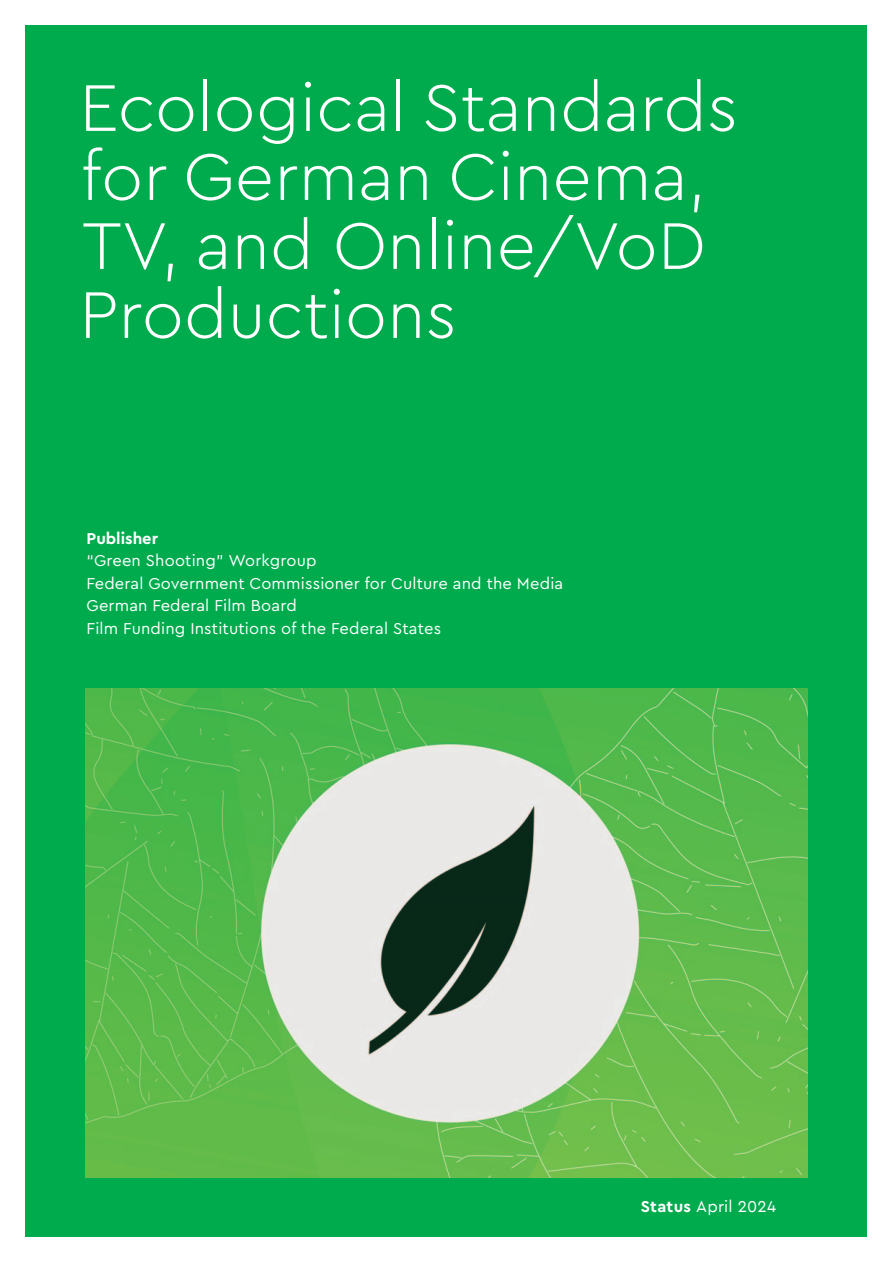
<style>
.page{position:relative;width:893px;height:1263px;background:#fff}
.page>*{position:absolute;margin:0;border:0;box-sizing:border-box;transform-origin:0 0}
.t1{font:300 69px "Cera Pro";color:#fff}
.t2{font:16.5px "Cera Pro";letter-spacing:.01em;color:#fff}
.t3{font:16.5px "Cera PRO";letter-spacing:.015em;color:#fff}
.t4{font:700 16.5px "Cera Pro";color:#fff}
.s1{font-family:"Cera Pro";font-weight:700}
</style>
<div class="page">
<div style="left:26px;top:26px;width:841px;height:1211px;background:#00ab4e"></div>
<img style="left:85px;top:689px;width:723px;height:489px">
<p class="t1" style="left:79px;top:73px;width:660px">Ecological Standards</p>
<p class="t1" style="left:81px;top:142px;width:626px">for German Cinema,</p>
<p class="t1" style="left:82px;top:211px;width:625px">TV, and Online/VoD</p>
<p class="t1" style="left:79px;top:280px;width:379px">Productions</p>
<p class="t4" style="left:87px;top:530px;width:73px">Publisher</p>
<p class="t2" style="left:87px;top:554px;width:231px">“Green Shooting” Workgroup</p>
<p class="t2" style="left:87px;top:576px;width:478px">Federal Government Commissioner for Culture and the Media</p>
<p class="t2" style="left:87px;top:599px;width:212px">German Federal Film Board</p>
<p class="t2" style="left:87px;top:621px;width:356px">Film Funding Institutions of the Federal States</p>
<p class="t3" style="left:641px;top:1196px;width:137px"><span class="s1">Status</span> April 2024</p>
</div>
